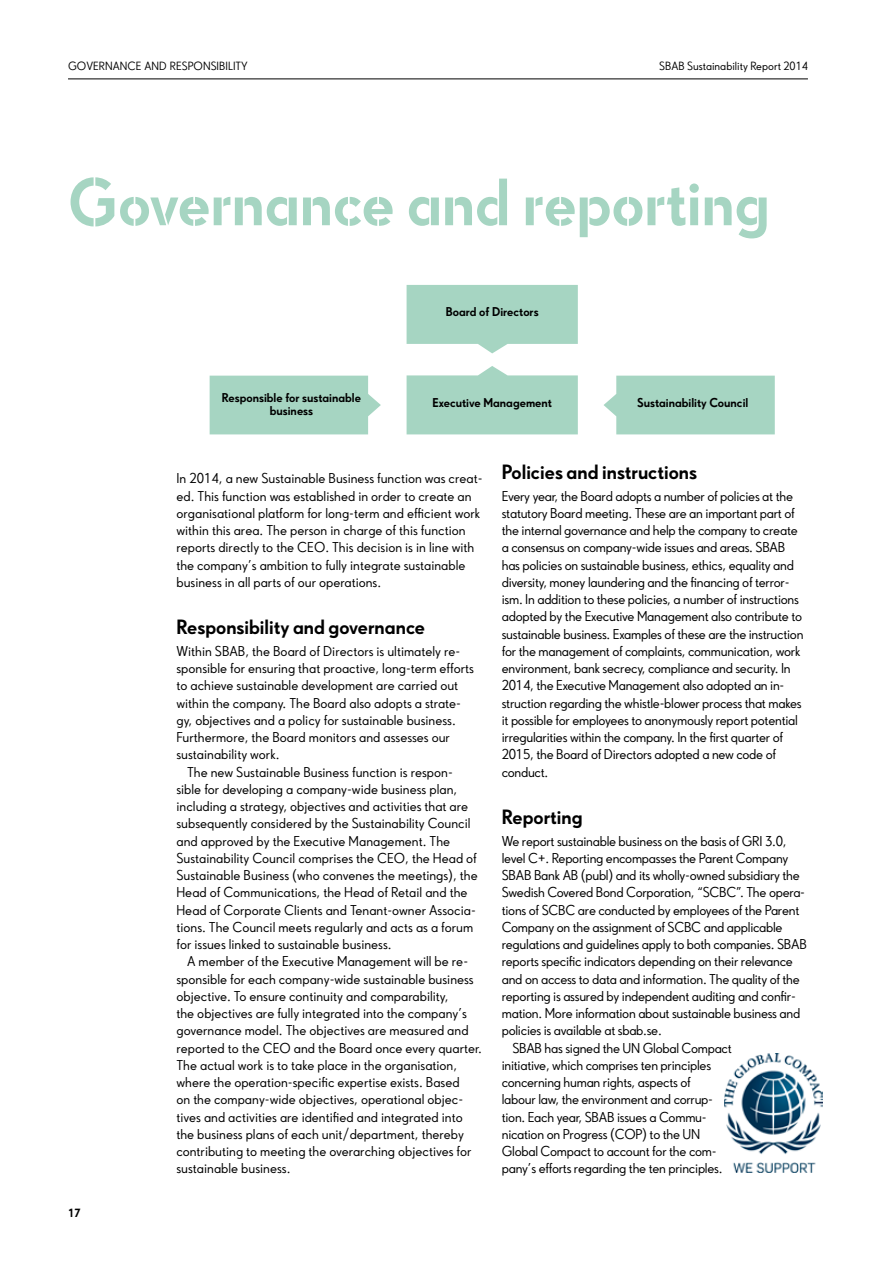
<style>
.page{position:relative;width:893px;height:1263px;background:#fff}
.page>*{position:absolute;margin:0;border:0;box-sizing:border-box;transform-origin:0 0}
.t1{font:700 63px "SBAB Stencil";color:#a6d5c2}
.t2{font:700 19.5px "SBAB Sans";color:#000}
.t3{font:13.5px/17.2px "SBAB Sans";color:#000}
.t4{font:13.5px/17.2px "SBAB Sans";letter-spacing:-.02em;color:#000}
.t5{font:700 12.15px/13.4px "SBAB Sans";color:#000;text-align:center}
.t6{font:11.25px "SBAB Sans";color:#000}
.t7{font:700 11.25px "SBAB Sans";color:#000}
</style>
<div class="page">
<hr style="left:68px;top:79px;width:740px;height:1px;background:#000">
<svg style="left:407px;top:285px;width:171px;height:68px;background:#b0dac9"></svg>
<div style="left:210px;top:376px;width:171px;height:58px;background:#a6d5c2"></div>
<svg style="left:407px;top:366px;width:171px;height:68px;background:#b1dac9"></svg>
<div style="left:604px;top:376px;width:171px;height:58px;background:#a6d5c2"></div>
<img style="left:725px;top:1054px;width:97px;height:118px">
<p class="t6" style="left:68px;top:59px;width:181px">GOVERNANCE AND RESPONSIBILITY</p>
<p class="t6" style="left:659px;top:59px;width:150px">SBAB Sustainability Report 2014</p>
<h1 class="t1" style="left:68px;top:163px;width:703px">Governance and reporting</h1>
<p class="t5" style="left:446px;top:305px;width:94px">Board of Directors</p>
<p class="t5" style="left:222px;top:390px;width:141px">Responsible for sustainable business</p>
<p class="t5" style="left:637px;top:396px;width:113px">Sustainability Council</p>
<p class="t5" style="left:432px;top:396px;width:121px">Executive Management</p>
<p class="t7" style="left:68px;top:1205px;width:14px">17</p>
<p class="t3" style="left:176px;top:469px;width:308px">In 2014, a new Sustainable Business function was creat&shy;ed. This function was established in order to create an organisational platform for long-term and efficient work within this area. The person in charge of this function reports directly to the CEO. This decision is in line with the company’s ambition to fully integrate sustainable business in all parts of our operations.</p>
<h2 class="t2" style="left:176px;top:614px;width:250px">Responsibility and governance</h2>
<p class="t3" style="left:176px;top:642px;width:285px">Within SBAB, the Board of Directors is ultimately re-</p>
<p class="t3" style="left:176px;top:659px;width:299px">sponsible for ensuring that proactive, long-term efforts</p>
<p class="t3" style="left:176px;top:676px;width:283px">to achieve sustainable development are carried out</p>
<p class="t3" style="left:176px;top:694px;width:286px">within the company. The Board also adopts a strate-</p>
<p class="t3" style="left:176px;top:711px;width:281px">gy, objectives and a policy for sustainable business.</p>
<p class="t3" style="left:176px;top:728px;width:275px">Furthermore, the Board monitors and assesses our</p>
<p class="t3" style="left:176px;top:745px;width:105px">sustainability work.</p>
<p class="t3" style="left:187px;top:763px;width:267px">The new Sustainable Business function is respon-</p>
<p class="t3" style="left:176px;top:780px;width:282px">sible for developing a company-wide business plan,</p>
<p class="t3" style="left:176px;top:797px;width:293px">including a strategy, objectives and activities that are</p>
<p class="t3" style="left:176px;top:814px;width:296px">subsequently considered by the Sustainability Council</p>
<p class="t3" style="left:176px;top:832px;width:275px">and approved by the Executive Management. The</p>
<p class="t3" style="left:176px;top:849px;width:302px">Sustainability Council comprises the CEO, the Head of</p>
<p class="t3" style="left:176px;top:866px;width:303px">Sustainable Business (who convenes the meetings), the</p>
<p class="t3" style="left:176px;top:883px;width:293px">Head of Communications, the Head of Retail and the</p>
<p class="t3" style="left:176px;top:901px;width:301px">Head of Corporate Clients and Tenant-owner Associa-</p>
<p class="t3" style="left:176px;top:918px;width:298px">tions. The Council meets regularly and acts as a forum</p>
<p class="t3" style="left:176px;top:935px;width:217px">for issues linked to sustainable business.</p>
<p class="t3" style="left:187px;top:952px;width:283px">A member of the Executive Management will be re-</p>
<p class="t3" style="left:176px;top:970px;width:299px">sponsible for each company-wide sustainable business</p>
<p class="t3" style="left:176px;top:987px;width:273px">objective. To ensure continuity and comparability,</p>
<p class="t3" style="left:176px;top:1004px;width:292px">the objectives are fully integrated into the company’s</p>
<p class="t3" style="left:176px;top:1021px;width:294px">governance model. The objectives are measured and</p>
<p class="t3" style="left:176px;top:1039px;width:307px">reported to the CEO and the Board once every quarter.</p>
<p class="t3" style="left:176px;top:1056px;width:282px">The actual work is to take place in the organisation,</p>
<p class="t3" style="left:176px;top:1073px;width:285px">where the operation-specific expertise exists. Based</p>
<p class="t3" style="left:176px;top:1090px;width:288px">on the company-wide objectives, operational objec-</p>
<p class="t3" style="left:176px;top:1108px;width:288px">tives and activities are identified and integrated into</p>
<p class="t3" style="left:176px;top:1125px;width:289px">the business plans of each unit/department, thereby</p>
<p class="t3" style="left:176px;top:1142px;width:297px">contributing to meeting the overarching objectives for</p>
<p class="t3" style="left:176px;top:1159px;width:115px">sustainable business.</p>
<h2 class="t2" style="left:502px;top:459px;width:197px">Policies and instructions</h2>
<p class="t4" style="left:502px;top:487px;width:303px">Every year, the Board adopts a number of policies at the statutory Board meeting. These are an important part of the internal governance and help the company to create a consensus on company-wide issues and areas. SBAB has policies on sustainable business, ethics, equality and diversity, money laundering and the financing of terror&shy;ism. In addition to these policies, a number of instructions adopted by the Executive Management also contribute to sustainable business. Examples of these are the instruction for the management of complaints, communication, work environment, bank secrecy, compliance and security. In 2014, the Executive Management also adopted an in&shy;struction regarding the whistle-blower process that makes it possible for employees to anonymously report potential irregularities within the company. In the first quarter of 2015, the Board of Directors adopted a new code of conduct.</p>
<h2 class="t2" style="left:502px;top:804px;width:82px">Reporting</h2>
<p class="t4" style="left:502px;top:832px;width:286px">We report sustainable business on the basis of GRI 3.0,</p>
<p class="t4" style="left:502px;top:849px;width:288px">level C+. Reporting encompasses the Parent Company</p>
<p class="t4" style="left:502px;top:866px;width:300px">SBAB Bank AB (publ) and its wholly-owned subsidiary the</p>
<p class="t4" style="left:502px;top:883px;width:305px">Swedish Covered Bond Corporation, “SCBC”. The opera-</p>
<p class="t4" style="left:502px;top:901px;width:299px">tions of SCBC are conducted by employees of the Parent</p>
<p class="t4" style="left:502px;top:918px;width:282px">Company on the assignment of SCBC and applicable</p>
<p class="t4" style="left:502px;top:935px;width:307px">regulations and guidelines apply to both companies. SBAB</p>
<p class="t4" style="left:502px;top:952px;width:292px">reports specific indicators depending on their relevance</p>
<p class="t4" style="left:502px;top:970px;width:300px">and on access to data and information. The quality of the</p>
<p class="t4" style="left:502px;top:987px;width:296px">reporting is assured by independent auditing and confir-</p>
<p class="t4" style="left:502px;top:1004px;width:300px">mation. More information about sustainable business and</p>
<p class="t4" style="left:502px;top:1021px;width:162px">policies is available at sbab.se.</p>
<p class="t4" style="left:512px;top:1039px;width:221px">SBAB has signed the UN Global Compact</p>
<p class="t4" style="left:502px;top:1056px;width:211px">initiative, which comprises ten principles</p>
<p class="t4" style="left:502px;top:1073px;width:190px">concerning human rights, aspects of</p>
<p class="t4" style="left:502px;top:1090px;width:213px">labour law, the environment and corrup-</p>
<p class="t4" style="left:502px;top:1108px;width:206px">tion. Each year, SBAB issues a Commu-</p>
<p class="t4" style="left:502px;top:1125px;width:200px">nication on Progress (COP) to the UN</p>
<p class="t4" style="left:502px;top:1142px;width:216px">Global Compact to account for the com-</p>
<p class="t4" style="left:502px;top:1159px;width:222px">pany’s efforts regarding the ten principles.</p>
</div>
